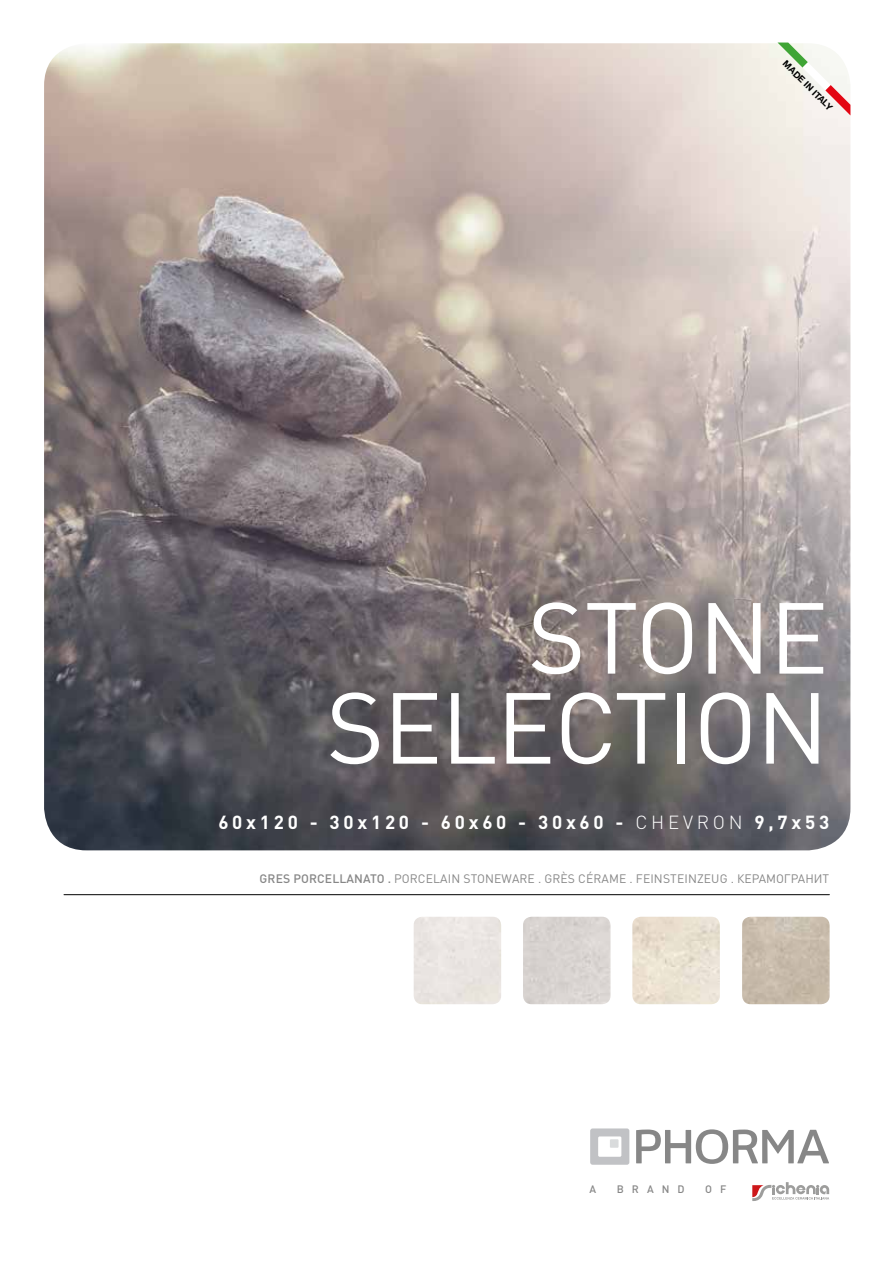
<style>
.page{position:relative;width:893px;height:1263px;background:#fff}
.page>*{position:absolute;margin:0;border:0;box-sizing:border-box;transform-origin:0 0}
.t1{font:99.15px/90px "DIN Pro";letter-spacing:-.015em;color:#fff;text-align:right}
.t2{font:700 18.75px "DIN Pro";letter-spacing:.2em;color:#fff}
.t3{font:12.15px "DIN Pro";letter-spacing:.01em;color:#878787}
.t4{font:500 10.65px "DIN Pro";letter-spacing:.75em;color:#878787}
.t5{font:700 9.15px "Helvetica Neue LT Std";color:#000}
.s1{font-weight:300}
.s2{font-weight:500}
</style>
<div class="page">
<img style="left:44px;top:43px;width:806px;height:807px">
<svg style="left:777px;top:43px;width:73px;height:72px"></svg>
<hr style="left:64px;top:894px;width:765px;height:1px;background:#000">
<img style="left:742px;top:917px;width:88px;height:87px">
<div style="left:523px;top:917px;width:87px;height:87px;background:#d9d4d1"></div>
<img style="left:632px;top:917px;width:88px;height:87px">
<svg style="left:636px;top:1129px;width:193px;height:35px"></svg>
<svg style="left:590px;top:1128px;width:39px;height:37px"></svg>
<div style="left:610px;top:1139px;width:8px;height:9px;background:#d9dbdc"></div>
<svg style="left:752px;top:1182px;width:77px;height:19px"></svg>
<p class="t5" style="left:788px;top:58px;width:67px;rotate:45deg">MADE IN ITALY</p>
<h1 class="t1" style="left:326px;top:589px;width:504px">STONE<br>SELECTION</h1>
<h2 class="t2" style="left:218px;top:810px;width:612px">60x120 - 30x120 - 60x60 - 30x60 - <span class="s1">CHEVRON</span> 9,7x53</h2>
<p class="t3" style="left:260px;top:870px;width:571px"><span class="s2">GRES PORCELLANATO .</span> PORCELAIN STONEWARE . GRÈS CÉRAME . FEINSTEINZEUG . КЕРАМОГРАНИТ</p>
<p class="t4" style="left:590px;top:1181px;width:8px">A</p>
<p class="t4" style="left:617px;top:1181px;width:69px">BRAND</p>
<p class="t4" style="left:705px;top:1181px;width:23px">O F</p>
</div>
